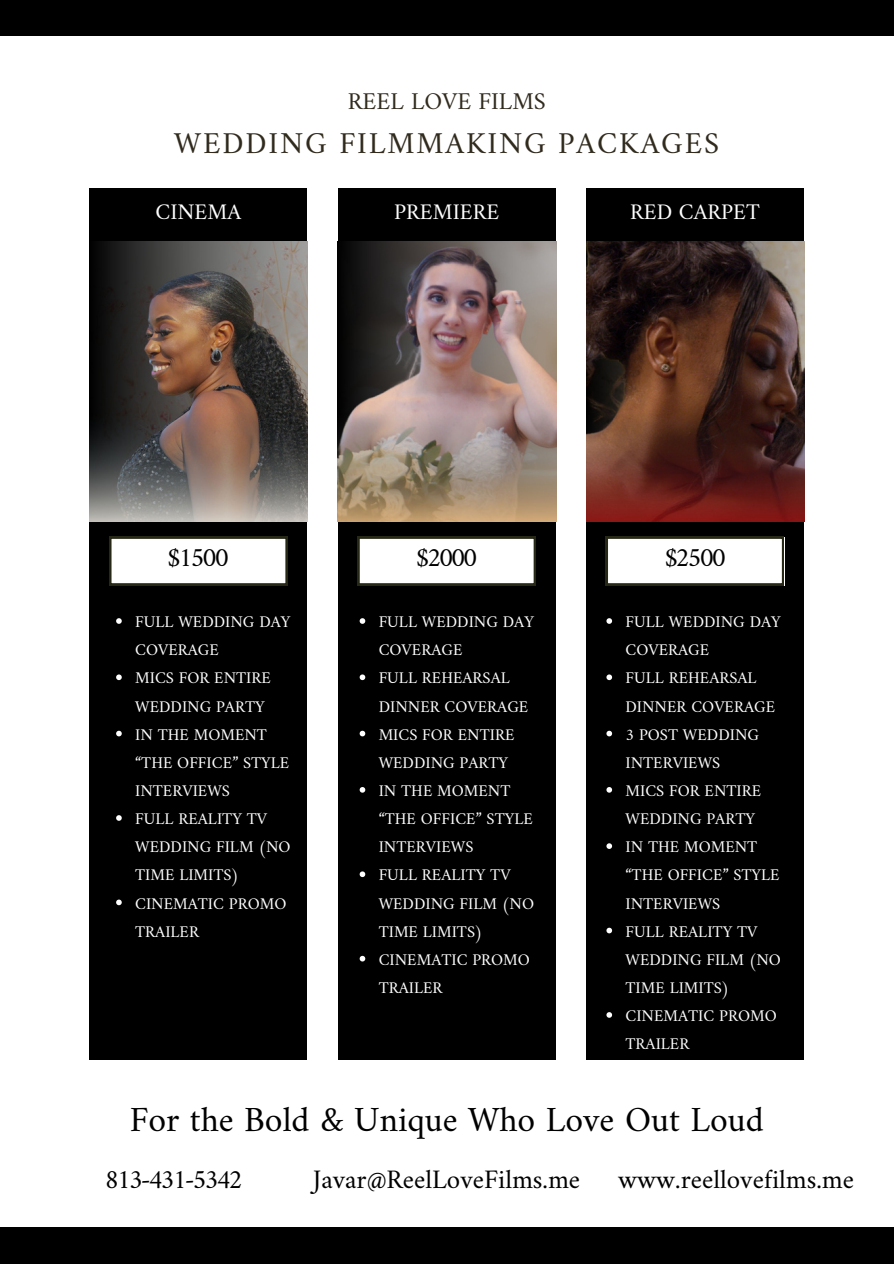
<style>
.page{position:relative;width:894px;height:1264px;background:#fff}
.page>*{position:absolute;margin:0;border:0;box-sizing:border-box;transform-origin:0 0}
.t1{font:35.7px "Amiri";color:#000}
.t2{font:30.6px "Amiri";letter-spacing:.06em;color:#312b1e}
.t3{font:27px "Amiri";color:#000}
.t4{font:27px "Amiri";letter-spacing:-.085em;color:#000}
.t5{font:24.3px "Amiri";color:#312b1e}
.t6{font:22.5px "Amiri";color:#fff}
.t7{font:16.5px/28.2px "Amiri";color:#fff}
</style>
<div class="page">
<div style="left:89px;top:189px;width:218px;height:871px;background:#000"></div>
<img style="left:89px;top:241px;width:219px;height:280px">
<div style="left:338px;top:189px;width:217px;height:871px;background:#000"></div>
<img style="left:337px;top:241px;width:219px;height:280px">
<div style="left:586px;top:189px;width:217px;height:871px;background:#000"></div>
<img style="left:586px;top:241px;width:218px;height:280px">
<svg style="left:109px;top:536px;width:178px;height:49px;background:#e5e5e3"></svg>
<svg style="left:357px;top:536px;width:178px;height:49px;background:#e5e5e3"></svg>
<svg style="left:605px;top:536px;width:178px;height:49px;background:#e5e5e3"></svg>
<div style="left:0;top:1227px;width:893px;height:36px;background:#000"></div>
<div style="left:0;top:0;width:893px;height:36px;background:#000"></div>
<svg style="left:116px;top:618px;width:6px;height:6px"></svg>
<svg style="left:116px;top:674px;width:6px;height:6px"></svg>
<svg style="left:116px;top:730px;width:6px;height:6px"></svg>
<svg style="left:116px;top:815px;width:6px;height:5px"></svg>
<svg style="left:116px;top:899px;width:6px;height:6px"></svg>
<svg style="left:359px;top:618px;width:6px;height:6px"></svg>
<svg style="left:359px;top:674px;width:6px;height:6px"></svg>
<svg style="left:359px;top:730px;width:6px;height:6px"></svg>
<svg style="left:359px;top:787px;width:6px;height:5px"></svg>
<svg style="left:359px;top:871px;width:6px;height:6px"></svg>
<svg style="left:359px;top:955px;width:6px;height:6px"></svg>
<svg style="left:606px;top:618px;width:6px;height:6px"></svg>
<svg style="left:606px;top:674px;width:6px;height:6px"></svg>
<svg style="left:606px;top:730px;width:6px;height:6px"></svg>
<svg style="left:606px;top:787px;width:6px;height:5px"></svg>
<svg style="left:606px;top:843px;width:6px;height:6px"></svg>
<svg style="left:606px;top:927px;width:6px;height:6px"></svg>
<svg style="left:606px;top:1012px;width:6px;height:5px"></svg>
<p class="t5" style="left:347px;top:87px;width:199px">REEL LOVE FILMS</p>
<h3 class="t2" style="left:174px;top:125px;width:546px">WEDDING FILMMAKING PACKAGES</h3>
<h5 class="t6" style="left:155px;top:198px;width:87px">CINEMA</h5>
<h4 class="t6" style="left:394px;top:198px;width:107px">PREMIERE</h4>
<p class="t6" style="left:630px;top:198px;width:131px">RED CARPET</p>
<p class="t3" style="left:167px;top:541px;width:63px">$1500</p>
<p class="t3" style="left:416px;top:541px;width:63px">$2000</p>
<p class="t3" style="left:664px;top:541px;width:63px">$2500</p>
<p class="t7" style="left:135px;top:607px;width:157px">FULL WEDDING DAY<br>COVERAGE</p>
<p class="t7" style="left:135px;top:663px;width:137px">MICS FOR ENTIRE<br>WEDDING PARTY</p>
<p class="t7" style="left:135px;top:720px;width:156px">IN THE MOMENT “THE OFFICE” STYLE<br>INTERVIEWS</p>
<p class="t7" style="left:135px;top:804px;width:157px">FULL REALITY TV<br>WEDDING FILM (NO<br>TIME LIMITS)</p>
<p class="t7" style="left:135px;top:888px;width:153px">CINEMATIC PROMO<br>TRAILER</p>
<h5 class="t7" style="left:378px;top:607px;width:157px">FULL WEDDING DAY<br>COVERAGE</h5>
<h4 class="t7" style="left:378px;top:663px;width:151px">FULL REHEARSAL<br>DINNER COVERAGE</h4>
<p class="t7" style="left:378px;top:720px;width:137px">MICS FOR ENTIRE<br>WEDDING PARTY</p>
<p class="t7" style="left:378px;top:776px;width:156px">IN THE MOMENT “THE OFFICE” STYLE<br>INTERVIEWS</p>
<p class="t7" style="left:378px;top:860px;width:157px">FULL REALITY TV<br>WEDDING FILM (NO<br>TIME LIMITS)</p>
<p class="t7" style="left:378px;top:945px;width:153px">CINEMATIC PROMO<br>TRAILER</p>
<p class="t7" style="left:625px;top:607px;width:157px">FULL WEDDING DAY<br>COVERAGE</p>
<p class="t7" style="left:625px;top:663px;width:151px">FULL REHEARSAL<br>DINNER COVERAGE</p>
<p class="t7" style="left:625px;top:720px;width:135px">3 POST WEDDING<br>INTERVIEWS</p>
<h1 class="t7" style="left:625px;top:776px;width:137px">MICS FOR ENTIRE<br>WEDDING PARTY</h1>
<h4 class="t7" style="left:625px;top:832px;width:156px">IN THE MOMENT “THE OFFICE” STYLE<br>INTERVIEWS</h4>
<h4 class="t7" style="left:625px;top:916px;width:157px">FULL REALITY TV<br>WEDDING FILM (NO<br>TIME LIMITS)</h4>
<h4 class="t7" style="left:625px;top:1001px;width:153px">CINEMATIC PROMO<br>TRAILER</h4>
<h5 class="t1" style="left:130px;top:1098px;width:635px">For the Bold &amp; Unique Who Love Out Loud</h5>
<h4 class="t4" style="left:105px;top:1162px;width:140px">813-431-5342</h4>
<p class="t3" style="left:313px;top:1162px;width:268px">Javar@ReelLoveFilms.me</p>
<h2 class="t3" style="left:618px;top:1162px;width:237px">www.reellovefilms.me</h2>
</div>
